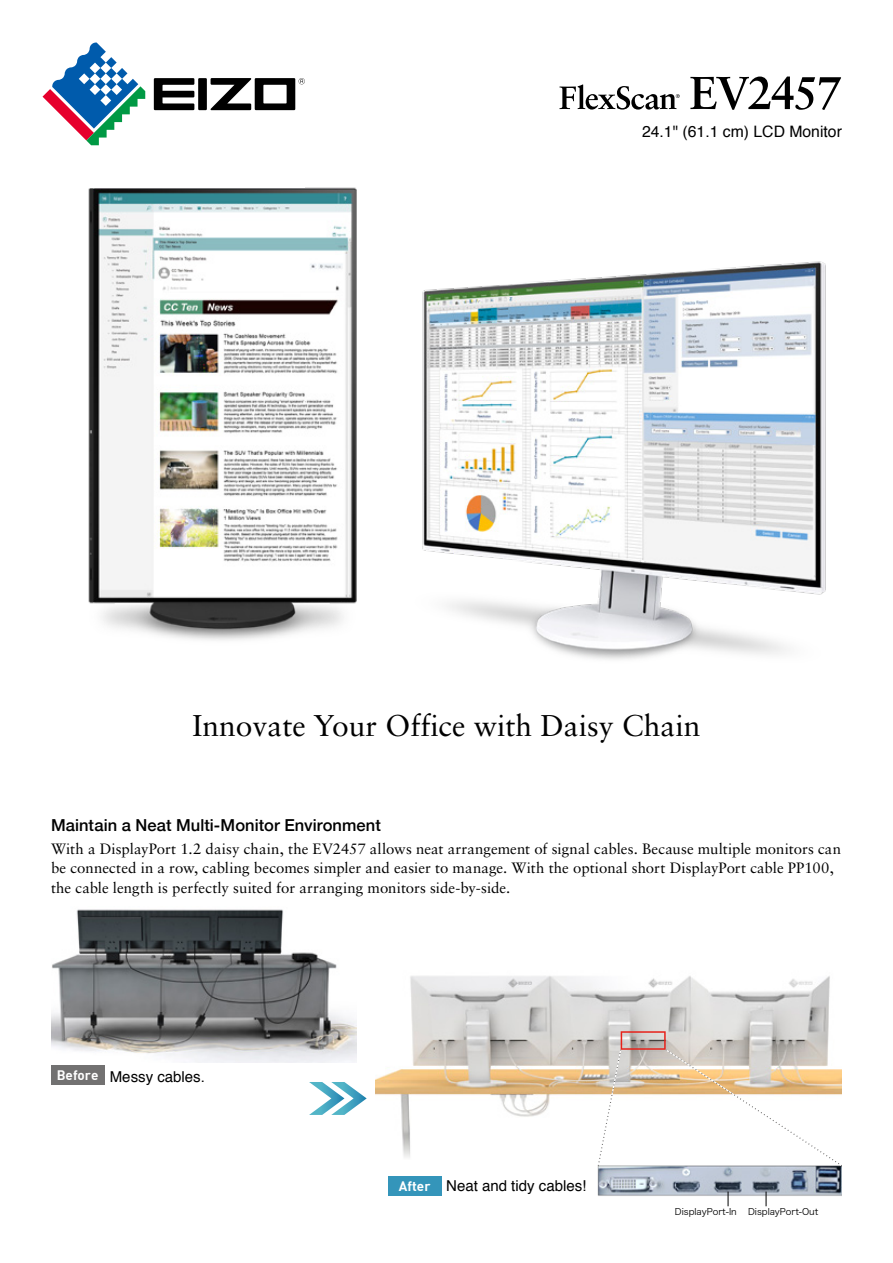
<style>
.page{position:relative;width:893px;height:1263px;background:#fff}
.page>*{position:absolute;margin:0;border:0;box-sizing:border-box;transform-origin:0 0}
.t1{font:30px "Sabon LT Std";color:#000}
.t2{font:500 16.5px "Helvetica Neue";letter-spacing:.005em;color:#000}
.t3{font:15.75px "Helvetica";color:#000}
.t4{font:15px/19.5px "Sabon LT Std";color:#000}
.t5{font:15px "Helvetica";color:#000}
.t6{font:700 13.5px "DIN";color:#fff}
.t7{font:9px "Hira Kaku Pro N W3";color:#000}
</style>
<div class="page">
<svg style="left:559px;top:84px;width:121px;height:25px"></svg>
<svg style="left:690px;top:77px;width:151px;height:32px"></svg>
<img style="left:88px;top:187px;width:738px;height:473px">
<img style="left:376px;top:976px;width:454px;height:156px">
<svg style="left:309px;top:1082px;width:58px;height:33px"></svg>
<div style="left:388px;top:1176px;width:53px;height:19px;background:#3495ba"></div>
<div style="left:51px;top:1065px;width:53px;height:19px;background:#727171"></div>
<img style="left:51px;top:909px;width:305px;height:153px">
<img style="left:597px;top:1167px;width:245px;height:31px">
<svg style="left:766px;top:1191px;width:1px;height:15px"></svg>
<svg style="left:728px;top:1191px;width:1px;height:15px"></svg>
<svg style="left:597px;top:1031px;width:245px;height:136px"></svg>
<svg style="left:402px;top:1132px;width:8px;height:26px"></svg>
<div style="left:0;top:0;width:305px;height:188px;background:#fff"></div>
<svg style="left:154px;top:78px;width:151px;height:32px"></svg>
<svg style="left:43px;top:43px;width:102px;height:102px"></svg>
<p class="t3" style="left:642px;top:119px;width:201px">24.1" (61.1 cm) LCD Monitor</p>
<h1 class="t1" style="left:192px;top:708px;width:510px">Innovate Your Office with Daisy Chain</h1>
<p class="t2" style="left:51px;top:812px;width:331px">Maintain a Neat Multi-Monitor Environment</p>
<p class="t4" style="left:51px;top:839px;width:791px">With a DisplayPort 1.2 daisy chain, the EV2457 allows neat arrangement of signal cables. Because multiple monitors can be connected in a row, cabling becomes simpler and easier to manage. With the optional short DisplayPort cable PP100, the cable length is perfectly suited for arranging monitors side-by-side.</p>
<p class="t6" style="left:57px;top:1067px;width:43px">Before</p>
<p class="t5" style="left:110px;top:1065px;width:97px">Messy cables.</p>
<p class="t6" style="left:399px;top:1177px;width:33px">After</p>
<p class="t5" style="left:446px;top:1174px;width:142px">Neat and tidy cables!</p>
<p class="t7" style="left:675px;top:1203px;width:63px">DisplayPort-In</p>
<p class="t7" style="left:748px;top:1203px;width:72px">DisplayPort-Out</p>
</div>
